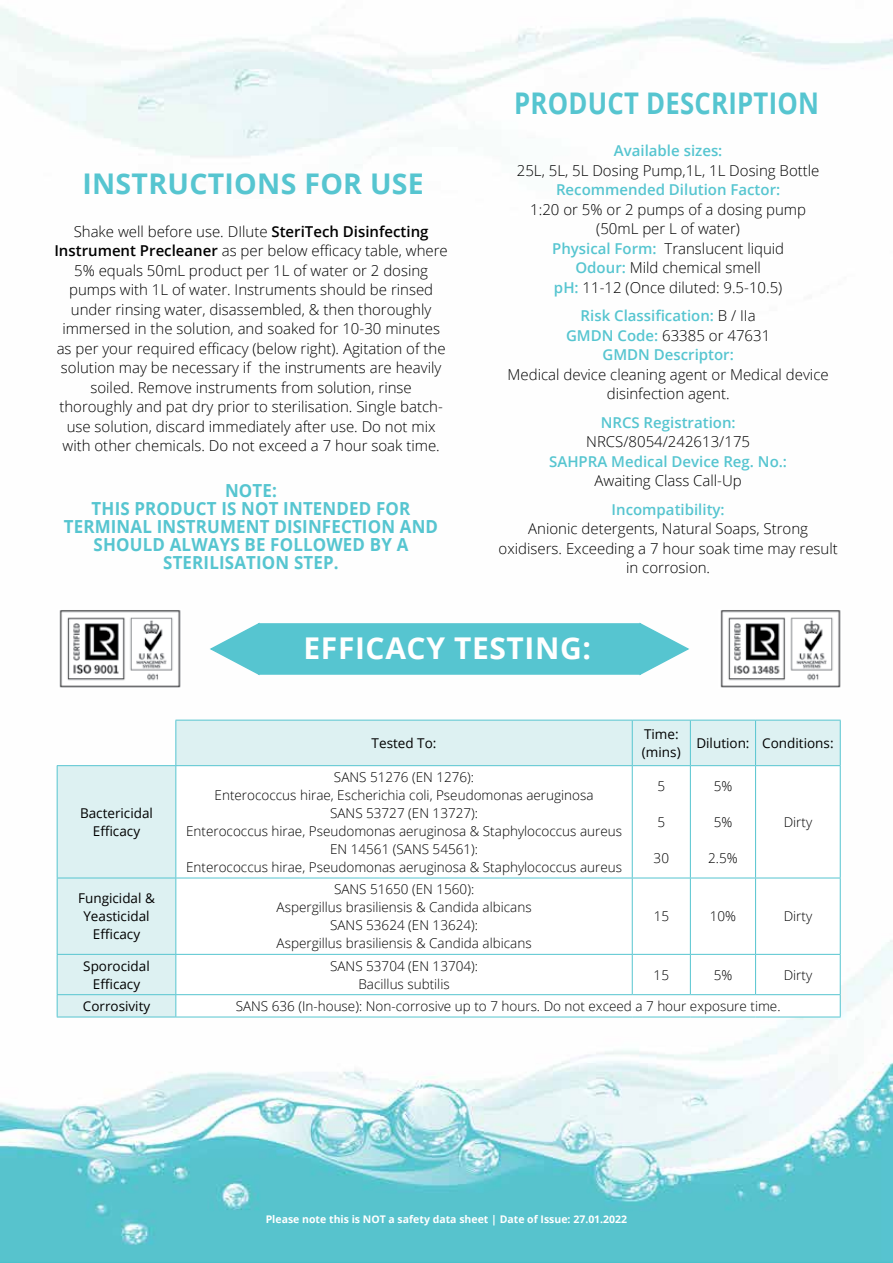
<style>
.page{position:relative;width:893px;height:1263px;background:#fff}
.page>*{position:absolute;margin:0;border:0;box-sizing:border-box;transform-origin:0 0}
.t1{font:700 30px "Open Sans";letter-spacing:.02em;color:#fff}
.t2{font:700 29.85px "Open Sans";letter-spacing:.01em;color:#56c5d0;scale:.86 1}
.t3{font:700 28.5px "Open Sans";letter-spacing:.01em;color:#56c5d0}
.t4{font:700 18px/18px "Open Sans";letter-spacing:.01em;color:#56c5d0;text-align:center;scale:.94 1}
.t5{font:300 15px/19.5px "Open Sans";color:#000;text-align:center}
.t6{font:600 15px/19.5px "Open Sans";color:#56c5d0;text-align:center}
.t7{font:300 13.5px/18px "Open Sans";color:#000;text-align:center}
.t8{font:13.5px/18px "Open Sans";color:#000;text-align:center}
.t9{font:700 10.5px "Open Sans";color:#fff}
.s1{font-weight:600}
.s2{font-weight:600;color:#56c5d0}
.s3{font-weight:300;color:#000}
</style>
<div class="page">
<img style="left:0;top:8px;width:893px;height:1255px">
<svg style="left:57px;top:720px;width:783px;height:297px;background:#dff1f2"></svg>
<svg style="left:176px;top:766px;width:664px;height:251px"></svg>
<hr style="left:175px;top:720px;width:457px;height:1px;background:#56c5d0">
<hr style="left:175px;top:720px;width:1px;height:45px;background:#56c5d0">
<hr style="left:632px;top:720px;width:58px;height:1px;background:#56c5d0">
<hr style="left:632px;top:720px;width:1px;height:45px;background:#56c5d0">
<hr style="left:690px;top:720px;width:66px;height:1px;background:#56c5d0">
<hr style="left:690px;top:720px;width:1px;height:45px;background:#56c5d0">
<hr style="left:756px;top:720px;width:85px;height:1px;background:#56c5d0">
<hr style="left:755px;top:720px;width:1px;height:45px;background:#56c5d0">
<hr style="left:840px;top:720px;width:1px;height:45px;background:#56c5d0">
<hr style="left:57px;top:765px;width:119px;height:1px;background:#56c5d0">
<hr style="left:57px;top:766px;width:1px;height:112px;background:#56c5d0">
<hr style="left:176px;top:765px;width:456px;height:1px;background:#56c5d0">
<hr style="left:175px;top:766px;width:1px;height:112px;background:#56c5d0">
<hr style="left:632px;top:765px;width:58px;height:1px;background:#56c5d0">
<hr style="left:632px;top:766px;width:1px;height:112px;background:#56c5d0">
<hr style="left:690px;top:765px;width:66px;height:1px;background:#56c5d0">
<hr style="left:690px;top:766px;width:1px;height:112px;background:#56c5d0">
<hr style="left:756px;top:765px;width:85px;height:1px;background:#56c5d0">
<hr style="left:755px;top:766px;width:1px;height:112px;background:#56c5d0">
<hr style="left:840px;top:766px;width:1px;height:112px;background:#56c5d0">
<hr style="left:57px;top:878px;width:119px;height:1px;background:#56c5d0">
<hr style="left:57px;top:878px;width:1px;height:76px;background:#56c5d0">
<hr style="left:176px;top:878px;width:456px;height:1px;background:#56c5d0">
<hr style="left:175px;top:878px;width:1px;height:76px;background:#56c5d0">
<hr style="left:632px;top:878px;width:58px;height:1px;background:#56c5d0">
<hr style="left:632px;top:878px;width:1px;height:76px;background:#56c5d0">
<hr style="left:690px;top:878px;width:66px;height:1px;background:#56c5d0">
<hr style="left:690px;top:878px;width:1px;height:76px;background:#56c5d0">
<hr style="left:756px;top:878px;width:85px;height:1px;background:#56c5d0">
<hr style="left:755px;top:878px;width:1px;height:76px;background:#56c5d0">
<hr style="left:840px;top:878px;width:1px;height:76px;background:#56c5d0">
<hr style="left:57px;top:954px;width:119px;height:1px;background:#56c5d0">
<hr style="left:57px;top:955px;width:1px;height:39px;background:#56c5d0">
<hr style="left:176px;top:954px;width:456px;height:1px;background:#56c5d0">
<hr style="left:175px;top:955px;width:1px;height:39px;background:#56c5d0">
<hr style="left:632px;top:954px;width:58px;height:1px;background:#56c5d0">
<hr style="left:632px;top:955px;width:1px;height:39px;background:#56c5d0">
<hr style="left:690px;top:954px;width:66px;height:1px;background:#56c5d0">
<hr style="left:690px;top:955px;width:1px;height:39px;background:#56c5d0">
<hr style="left:756px;top:954px;width:85px;height:1px;background:#56c5d0">
<hr style="left:755px;top:955px;width:1px;height:39px;background:#56c5d0">
<hr style="left:840px;top:955px;width:1px;height:39px;background:#56c5d0">
<hr style="left:57px;top:994px;width:119px;height:1px;background:#56c5d0">
<svg style="left:57px;top:995px;width:1px;height:22px"></svg>
<hr style="left:176px;top:994px;width:456px;height:1px;background:#56c5d0">
<svg style="left:175px;top:995px;width:1px;height:22px"></svg>
<hr style="left:632px;top:994px;width:58px;height:1px;background:#56c5d0">
<hr style="left:690px;top:994px;width:66px;height:1px;background:#56c5d0">
<hr style="left:756px;top:994px;width:85px;height:1px;background:#56c5d0">
<svg style="left:840px;top:995px;width:1px;height:22px"></svg>
<hr style="left:57px;top:1017px;width:119px;height:1px;background:#56c5d0">
<hr style="left:176px;top:1017px;width:456px;height:1px;background:#56c5d0">
<hr style="left:632px;top:1017px;width:58px;height:1px;background:#56c5d0">
<hr style="left:690px;top:1017px;width:66px;height:1px;background:#56c5d0">
<hr style="left:756px;top:1017px;width:85px;height:1px;background:#56c5d0">
<img style="left:719px;top:610px;width:123px;height:78px">
<img style="left:58px;top:610px;width:124px;height:78px">
<div style="left:258px;top:623px;width:383px;height:52px;background:#56c5d0;border:2px solid #56c5d0"></div>
<svg style="left:639px;top:621px;width:51px;height:55px"></svg>
<svg style="left:209px;top:621px;width:51px;height:55px"></svg>
<h3 class="t3" style="left:82px;top:164px;width:343px">INSTRUCTIONS FOR USE</h3>
<p class="t5" style="left:54px;top:221px;width:395px">Shake well before use. DIlute <span class="s1">SteriTech Disinfecting Instrument Precleaner</span> as per below efficacy table, where 5% equals 50mL product per 1L of water or 2 dosing pumps with 1L of water. Instruments should be rinsed under rinsing water, disassembled, &amp; then thoroughly immersed in the solution, and soaked for 10-30 minutes as per your required efficacy (below right). Agitation of the solution may be necessary if the instruments are heavily soiled. Remove instruments from solution, rinse thoroughly and pat dry prior to sterilisation. Single batch&shy;use solution, discard immediately after use. Do not mix with other chemicals. Do not exceed a 7 hour soak time.</p>
<p class="t4" style="left:64px;top:481px;width:400px">NOTE:<br>THIS PRODUCT IS NOT INTENDED FOR<br>TERMINAL INSTRUMENT DISINFECTION AND<br>SHOULD ALWAYS BE FOLLOWED BY A<br>STERILISATION STEP.</p>
<h2 class="t2" style="left:514px;top:82px;width:356px">PRODUCT DESCRIPTION</h2>
<p class="t6" style="left:614px;top:141px;width:110px">Available sizes:</p>
<p class="t5" style="left:517px;top:160px;width:304px">25L, 5L, 5L Dosing Pump,1L, 1L Dosing Bottle</p>
<p class="t6" style="left:556px;top:180px;width:226px">Recommended Dilution Factor:</p>
<p class="t5" style="left:530px;top:199px;width:277px">1:20 or 5% or 2 pumps of a dosing pump (50mL per L of water)<br><span class="s2">Physical Form:</span> Translucent liquid<br><span class="s2">Odour:</span> Mild chemical smell<br><span class="s2">pH:</span> 11-12 (Once diluted: 9.5-10.5)</p>
<p class="t6" style="left:566px;top:306px;width:206px">Risk Classification: <span class="s3">B / IIa<br></span>GMDN Code: <span class="s3">63385 or 47631<br></span>GMDN Descriptor:</p>
<p class="t5" style="left:508px;top:364px;width:323px">Medical device cleaning agent or Medical device disinfection agent.</p>
<p class="t6" style="left:601px;top:412px;width:136px">NRCS Registration:</p>
<p class="t5" style="left:586px;top:431px;width:165px">NRCS/8054/242613/175</p>
<p class="t6" style="left:549px;top:451px;width:239px">SAHPRA Medical Device Reg. No.:</p>
<p class="t5" style="left:594px;top:470px;width:149px">Awaiting Class Call-Up</p>
<p class="t6" style="left:612px;top:499px;width:115px">Incompatibility:</p>
<p class="t5" style="left:499px;top:518px;width:341px">Anionic detergents, Natural Soaps, Strong oxidisers. Exceeding a 7 hour soak time may result in corrosion.</p>
<h1 class="t1" style="left:304px;top:627px;width:289px">EFFICACY TESTING:</h1>
<p class="t8" style="left:80px;top:804px;width:74px">Bactericidal<br>Efficacy</p>
<p class="t8" style="left:372px;top:734px;width:66px">Tested To:</p>
<p class="t8" style="left:642px;top:725px;width:40px;text-align:left">Time: (mins)</p>
<p class="t8" style="left:696px;top:734px;width:139px">Dilution: Conditions:</p>
<p class="t7" style="left:186px;top:768px;width:437px">SANS 51276 (EN 1276):<br>Enterococcus hirae, Escherichia coli, Pseudomonas aeruginosa<br>SANS 53727 (EN 13727):<br>Enterococcus hirae, Pseudomonas aeruginosa &amp; Staphylococcus aureus EN 14561 (SANS 54561):<br>Enterococcus hirae, Pseudomonas aeruginosa &amp; Staphylococcus aureus</p>
<p class="t7" style="left:657px;top:777px;width:9px">5</p>
<p class="t7" style="left:657px;top:813px;width:9px">5</p>
<p class="t7" style="left:654px;top:849px;width:17px">30</p>
<p class="t7" style="left:714px;top:777px;width:20px">5%</p>
<p class="t7" style="left:714px;top:813px;width:20px">5%</p>
<p class="t7" style="left:708px;top:849px;width:31px">2.5%</p>
<p class="t7" style="left:784px;top:813px;width:30px">Dirty</p>
<p class="t8" style="left:78px;top:889px;width:78px">Fungicidal &amp;<br>Yeasticidal<br>Efficacy</p>
<p class="t7" style="left:277px;top:880px;width:257px">SANS 51650 (EN 1560):<br>Aspergillus brasiliensis &amp; Candida albicans SANS 53624 (EN 13624):<br>Aspergillus brasiliensis &amp; Candida albicans</p>
<p class="t7" style="left:654px;top:907px;width:17px">15</p>
<p class="t7" style="left:710px;top:907px;width:28px">10%</p>
<p class="t7" style="left:784px;top:907px;width:30px">Dirty</p>
<p class="t8" style="left:83px;top:956px;width:68px">Sporocidal<br>Efficacy</p>
<p class="t7" style="left:330px;top:956px;width:149px">SANS 53704 (EN 13704):<br>Bacillus subtilis</p>
<p class="t7" style="left:654px;top:965px;width:17px">15</p>
<p class="t7" style="left:714px;top:965px;width:20px">5%</p>
<p class="t7" style="left:784px;top:965px;width:30px">Dirty</p>
<p class="t8" style="left:83px;top:997px;width:69px">Corrosivity</p>
<p class="t7" style="left:236px;top:997px;width:546px">SANS 636 (In-house): Non-corrosive up to 7 hours. Do not exceed a 7 hour exposure time.</p>
<p class="t9" style="left:266px;top:1211px;width:363px">Please note this is NOT a safety data sheet | Date of Issue: 27.01.2022</p>
</div>
